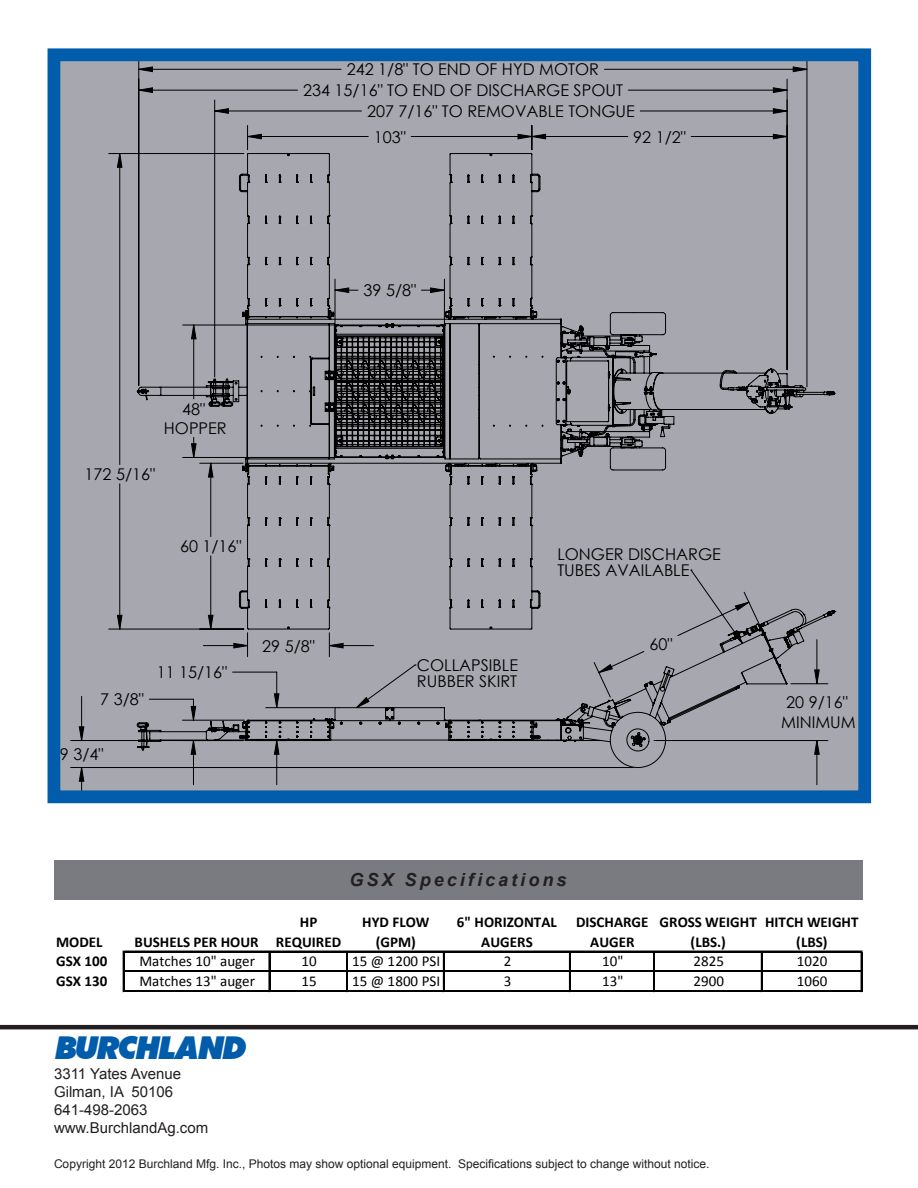
<style>
.page{position:relative;width:918px;height:1188px;background:#fff}
.page>*{position:absolute;margin:0;border:0;box-sizing:border-box;transform-origin:0 0}
.t1{font:italic 900 31.5px "Futura BT";letter-spacing:-.07em;color:#015dab}
.t2{font:italic 700 18px "Arial";letter-spacing:.17em;color:#231f20}
.t3{font:16.2px/19.2px "Century Gothic";color:#000;text-align:center}
.t4{font:700 15px/19.8px "Calibri";color:#000;text-align:center}
.t5{font:15px "Calibri";letter-spacing:.005em;color:#000}
.t6{font:15px "Arial";color:#231f20}
.t7{font:12px "Arial";color:#231f20}
</style>
<div class="page">
<div style="left:54px;top:55px;width:811px;height:742px;background:#a7a8af"></div>
<svg style="left:79px;top:67px;width:739px;height:714px"></svg>
<svg style="left:215px;top:109px;width:572px;height:4px"></svg>
<svg style="left:136px;top:153px;width:700px;height:455px"></svg>
<svg style="left:136px;top:608px;width:700px;height:160px"></svg>
<div style="left:48px;top:48px;width:823px;height:755px;border:13px solid #015dab"></div>
<hr style="left:0;top:1025px;width:918px;height:4px;background:#231f20">
<hr style="left:123px;top:951px;width:1px;height:41px;background:#000">
<hr style="left:269px;top:952px;width:1px;height:40px;background:#000">
<hr style="left:347px;top:952px;width:1px;height:40px;background:#000">
<hr style="left:443px;top:952px;width:2px;height:40px;background:#000">
<hr style="left:569px;top:952px;width:2px;height:40px;background:#000">
<hr style="left:654px;top:952px;width:1px;height:40px;background:#000">
<hr style="left:761px;top:952px;width:2px;height:40px;background:#000">
<hr style="left:861px;top:952px;width:1px;height:40px;background:#000">
<hr style="left:124px;top:951px;width:738px;height:1px;background:#000">
<hr style="left:124px;top:971px;width:738px;height:1px;background:#000">
<hr style="left:124px;top:990px;width:738px;height:2px;background:#000">
<div style="left:55px;top:860px;width:808px;height:40px;background:#797b80"></div>
<p class="t3" style="left:347px;top:60px;width:254px">242 1/8" TO END OF HYD MOTOR</p>
<p class="t3" style="left:367px;top:101px;width:269px">207 7/16" TO REMOVABLE TONGUE</p>
<p class="t3" style="left:303px;top:80px;width:321px">234 15/16" TO END OF DISCHARGE SPOUT</p>
<p class="t3" style="left:374px;top:127px;width:33px">103"</p>
<p class="t3" style="left:633px;top:127px;width:54px">92 1/2"</p>
<p class="t3" style="left:164px;top:399px;width:64px">48"<br>HOPPER</p>
<p class="t3" style="left:85px;top:465px;width:72px">172 5/16"</p>
<p class="t3" style="left:180px;top:537px;width:63px">60 1/16"</p>
<p class="t3" style="left:100px;top:690px;width:45px">7 3/8"</p>
<p class="t3" style="left:157px;top:662px;width:72px">11 15/16"</p>
<p class="t3" style="left:60px;top:744px;width:45px">9 3/4"</p>
<p class="t3" style="left:262px;top:636px;width:54px">29 5/8"</p>
<p class="t3" style="left:364px;top:281px;width:54px">39 5/8"</p>
<p class="t3" style="left:417px;top:657px;width:103px;line-height:15.8px;text-align:left">COLLAPSIBLE<br>RUBBER SKIRT</p>
<p class="t3" style="left:557px;top:546px;width:165px;line-height:15.8px;text-align:left">LONGER DISCHARGE<br>TUBES AVAILABLE</p>
<p class="t3" style="left:649px;top:634px;width:25px">60"</p>
<p class="t2" style="left:349px;top:868px;width:219px">GSX Specifications</p>
<p class="t3" style="left:781px;top:693px;width:76px">20 9/16"<br>MINIMUM</p>
<p class="t4" style="left:56px;top:932px;width:48px">MODEL</p>
<p class="t4" style="left:135px;top:932px;width:126px">BUSHELS PER HOUR</p>
<p class="t4" style="left:276px;top:912px;width:67px">HP<br>REQUIRED</p>
<p class="t4" style="left:362px;top:912px;width:69px">HYD FLOW (GPM)</p>
<p class="t4" style="left:457px;top:912px;width:101px">6" HORIZONTAL<br>AUGERS</p>
<p class="t4" style="left:576px;top:912px;width:74px">DISCHARGE<br>AUGER</p>
<p class="t4" style="left:660px;top:912px;width:99px">GROSS WEIGHT (LBS.)</p>
<p class="t4" style="left:765px;top:912px;width:95px">HITCH WEIGHT (LBS)</p>
<p class="t4" style="left:56px;top:952px;width:53px">GSX 100</p>
<p class="t5" style="left:139px;top:952px;width:117px">Matches 10" auger</p>
<p class="t5" style="left:301px;top:952px;width:17px">10</p>
<p class="t5" style="left:352px;top:952px;width:90px">15 @ 1200 PSI</p>
<p class="t5" style="left:504px;top:952px;width:9px">2</p>
<p class="t5" style="left:602px;top:952px;width:23px">10"</p>
<p class="t5" style="left:693px;top:952px;width:32px">2825</p>
<p class="t5" style="left:797px;top:952px;width:32px">1020</p>
<p class="t4" style="left:56px;top:971px;width:53px">GSX 130</p>
<p class="t5" style="left:139px;top:972px;width:117px">Matches 13" auger</p>
<p class="t5" style="left:301px;top:972px;width:17px">15</p>
<p class="t5" style="left:352px;top:972px;width:90px">15 @ 1800 PSI</p>
<p class="t5" style="left:504px;top:972px;width:9px">3</p>
<p class="t5" style="left:602px;top:972px;width:23px">13"</p>
<p class="t5" style="left:693px;top:972px;width:32px">2900</p>
<p class="t5" style="left:797px;top:972px;width:32px">1060</p>
<p class="t1" style="left:55px;top:1028px;width:194px">BURCHLAND</p>
<p class="t6" style="left:54px;top:1064px;width:129px">3311 Yates Avenue</p>
<p class="t6" style="left:54px;top:1082px;width:121px">Gilman, IA 50106</p>
<p class="t6" style="left:54px;top:1100px;width:95px">641-498-2063</p>
<p class="t6" style="left:54px;top:1118px;width:156px">www.BurchlandAg.com</p>
<p class="t7" style="left:54px;top:1156px;width:657px">Copyright 2012 Burchland Mfg. Inc., Photos may show optional equipment. Specifications subject to change without notice.</p>
</div>
